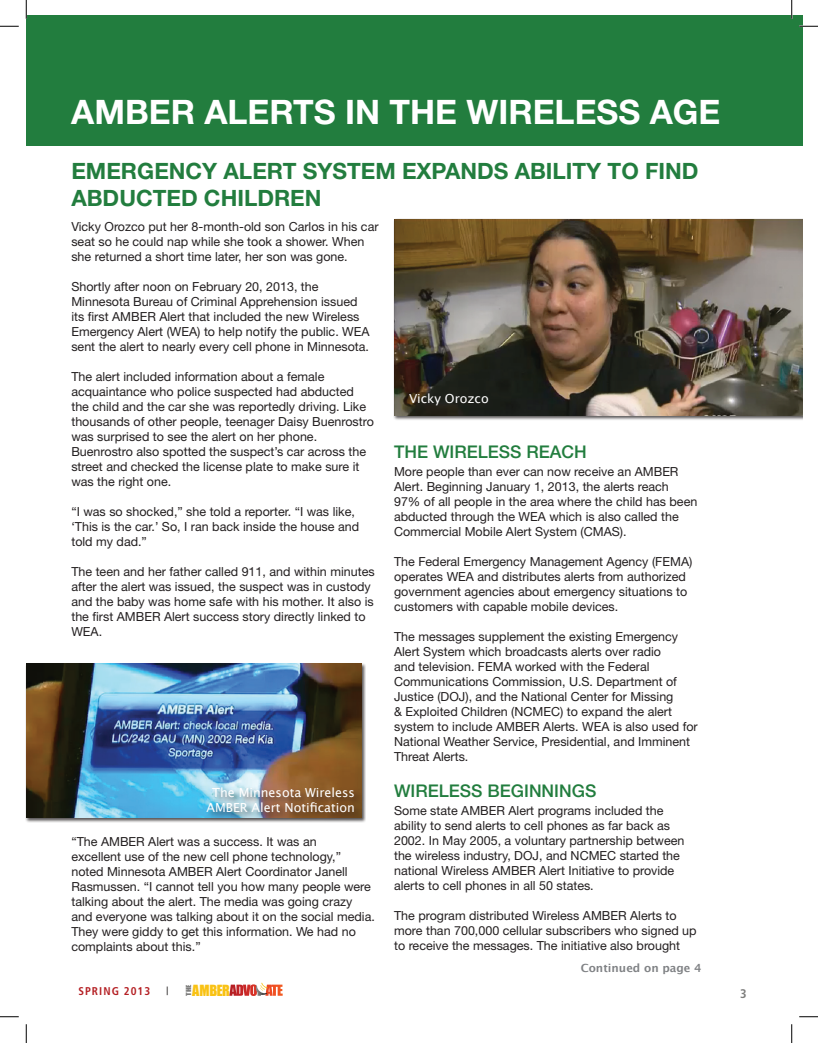
<style>
.page{position:relative;width:818px;height:1043px;background:#fff}
.page>*{position:absolute;margin:0;border:0;box-sizing:border-box;transform-origin:0 0}
.t1{font:700 33.75px "Helvetica Neue";color:#fff}
.t2{font:700 22.5px/27px "Helvetica Neue";color:#227d3e}
.t3{font:500 17.5px "Helvetica Neue";color:#227d3e}
.t4{font:14.12px "Impact";letter-spacing:-.025em;color:#f9c214}
.t5{font:12.5px/15px "Helvetica Neue";color:#231f20}
.t6{font:12.5px/15px "Lucida Grande";color:#fff;text-align:center}
.t7{font:700 condensed 12.5px "Frutiger";color:#7c7c7b}
.t8{font:700 11.25px "Lucida Grande";color:#808285}
.t9{font:700 condensed 11.25px "Frutiger";letter-spacing:.09em;color:#b41f23}
.t10{font:300 11.25px "Frutiger";color:#231f20}
.t11{font:6.5px "Impact";color:#7c7c7b;scale:1.22 1}
</style>
<div class="page">
<svg style="left:229px;top:982px;width:53px;height:14px"></svg>
<div style="left:26px;top:15px;width:776px;height:130px;background:#227d3e"></div>
<div style="left:393px;top:218px;width:409px;height:202px;background:#231f20;opacity:.75"></div>
<img style="left:394px;top:219px;width:408px;height:196px">
<div style="left:25px;top:662px;width:341px;height:160px;background:#231f20;opacity:.75"></div>
<img style="left:26px;top:663px;width:335px;height:154px">
<div style="left:407px;top:392px;width:91px;height:23px;background:#231f20;opacity:.75"></div>
<div style="left:205px;top:785px;width:159px;height:37px;background:#231f20;opacity:.75"></div>
<svg style="left:0;top:25px;width:19px;height:2px"></svg>
<svg style="left:799px;top:25px;width:19px;height:2px"></svg>
<svg style="left:0;top:1016px;width:19px;height:1px"></svg>
<svg style="left:799px;top:1016px;width:19px;height:1px"></svg>
<svg style="left:25px;top:0;width:2px;height:19px"></svg>
<svg style="left:25px;top:1024px;width:2px;height:18px"></svg>
<svg style="left:790px;top:0;width:2px;height:19px"></svg>
<svg style="left:791px;top:1024px;width:1px;height:18px"></svg>
<h1 class="t1" style="left:71px;top:91px;width:650px">AMBER ALERTS IN THE WIRELESS AGE</h1>
<h2 class="t2" style="left:71px;top:157px;width:628px">EMERGENCY ALERT SYSTEM EXPANDS ABILITY TO FIND<br>ABDUCTED CHILDREN</h2>
<p class="t5" style="left:71px;top:219px;width:309px">Vicky Orozco put her 8-month-old son Carlos in his car seat so he could nap while she took a shower. When she returned a short time later, her son was gone.</p>
<p class="t5" style="left:71px;top:279px;width:300px">Shortly after noon on February 20, 2013, the Minnesota Bureau of Criminal Apprehension issued its first AMBER Alert that included the new Wireless Emergency Alert (WEA) to help notify the public. WEA sent the alert to nearly every cell phone in Minnesota.</p>
<p class="t5" style="left:71px;top:369px;width:304px">The alert included information about a female acquaintance who police suspected had abducted the child and the car she was reportedly driving. Like thousands of other people, teenager Daisy Buenrostro was surprised to see the alert on her phone.<br>Buenrostro also spotted the suspect’s car across the street and checked the license plate to make sure it was the right one.</p>
<p class="t5" style="left:71px;top:504px;width:289px">“I was so shocked,” she told a reporter. “I was like, ‘This is the car.’ So, I ran back inside the house and told my dad.”</p>
<p class="t5" style="left:71px;top:564px;width:305px">The teen and her father called 911, and within minutes after the alert was issued, the suspect was in custody and the baby was home safe with his mother. It also is the first AMBER Alert success story directly linked to WEA.</p>
<p class="t6" style="left:206px;top:785px;width:150px">The Minnesota Wireless<br>AMBER Alert Notification</p>
<p class="t5" style="left:71px;top:834px;width:305px">“The AMBER Alert was a success. It was an<br>excellent use of the new cell phone technology,” noted Minnesota AMBER Alert Coordinator Janell Rasmussen. “I cannot tell you how many people were talking about the alert. The media was going crazy and everyone was talking about it on the social media.<br>They were giddy to get this information. We had no complaints about this.”</p>
<p class="t6" style="left:409px;top:391px;width:81px">Vicky Orozco</p>
<h3 class="t3" style="left:394px;top:441px;width:194px">THE WIRELESS REACH</h3>
<p class="t5" style="left:394px;top:463px;width:305px">More people than ever can now receive an AMBER Alert. Beginning January 1, 2013, the alerts reach 97% of all people in the area where the child has been abducted through the WEA which is also called the Commercial Mobile Alert System (CMAS).</p>
<p class="t5" style="left:394px;top:553px;width:300px">The Federal Emergency Management Agency (FEMA) operates WEA and distributes alerts from authorized government agencies about emergency situations to customers with capable mobile devices.</p>
<p class="t5" style="left:394px;top:628px;width:305px">The messages supplement the existing Emergency Alert System which broadcasts alerts over radio<br>and television. FEMA worked with the Federal Communications Commission, U.S. Department of Justice (DOJ), and the National Center for Missing<br>&amp; Exploited Children (NCMEC) to expand the alert system to include AMBER Alerts. WEA is also used for National Weather Service, Presidential, and Imminent Threat Alerts.</p>
<h3 class="t3" style="left:394px;top:780px;width:204px">WIRELESS BEGINNINGS</h3>
<p class="t5" style="left:394px;top:802px;width:292px">Some state AMBER Alert programs included the ability to send alerts to cell phones as far back as 2002. In May 2005, a voluntary partnership between the wireless industry, DOJ, and NCMEC started the national Wireless AMBER Alert Initiative to provide alerts to cell phones in all 50 states.</p>
<p class="t5" style="left:394px;top:907px;width:304px">The program distributed Wireless AMBER Alerts to more than 700,000 cellular subscribers who signed up to receive the messages. The initiative also brought</p>
<p class="t8" style="left:580px;top:958px;width:122px">Continued on page 4</p>
<p class="t9" style="left:78px;top:983px;width:73px">SPRING 2013</p>
<p class="t10" style="left:166px;top:984px;width:4px">|</p>
<p class="t11" style="left:184px;top:995px;width:11px;rotate:-90deg">THE</p>
<p class="t4" style="left:192px;top:979px;width:39px">AMBER</p>
<p class="t7" style="left:740px;top:985px;width:8px">3</p>
</div>
